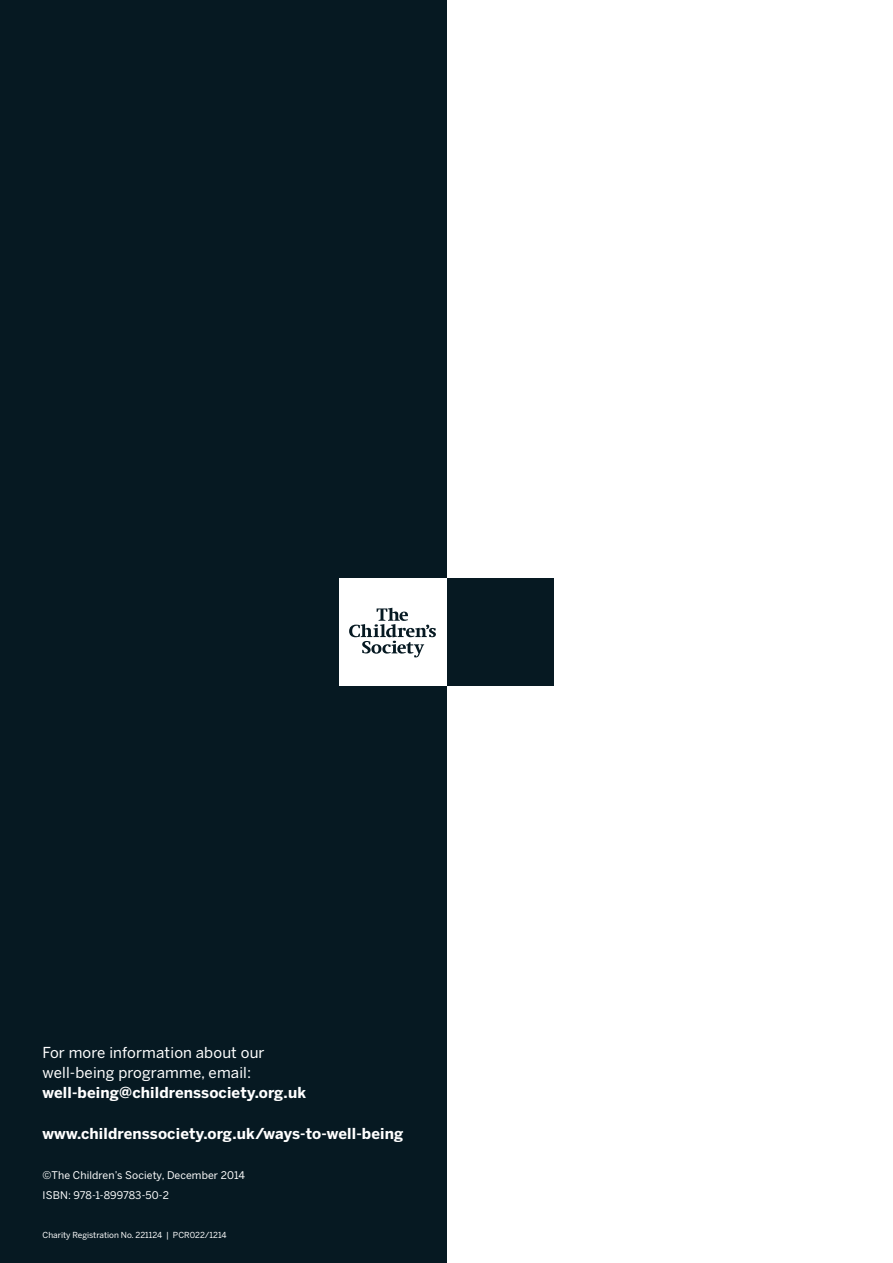
<style>
.page{position:relative;width:893px;height:1263px;background:#fff}
.page>*{position:absolute;margin:0;border:0;box-sizing:border-box;transform-origin:0 0}
.t1{font:700 15px "Benton Sans";letter-spacing:.01em;color:#fff}
.t2{font:15px/20.2px "Benton Sans";letter-spacing:.01em;color:#fff}
.t3{font:10.5px/20.2px "Benton Sans";letter-spacing:.01em;color:#fff}
.t4{font:8.25px "Benton Sans";color:#fff}
</style>
<div class="page">
<div style="left:0;top:0;width:446px;height:1263px;background:#061922"></div>
<div style="left:446px;top:578px;width:108px;height:107px;background:#061922"></div>
<div style="left:339px;top:578px;width:107px;height:107px;background:#fff"></div>
<svg style="left:349px;top:608px;width:87px;height:49px"></svg>
<p class="t2" style="left:43px;top:1043px;width:224px">For more information about our well-being programme, email:</p>
<p class="t1" style="left:43px;top:1087px;width:265px">well-being@childrenssociety.org.uk</p>
<p class="t1" style="left:43px;top:1127px;width:362px">www.childrenssociety.org.uk/ways-to-well-being</p>
<p class="t3" style="left:43px;top:1166px;width:204px">©The Children’s Society, December 2014<br>ISBN: 978-1-899783-50-2</p>
<p class="t4" style="left:43px;top:1231px;width:185px">Charity Registration No. 221124 | PCR022/1214</p>
</div>
